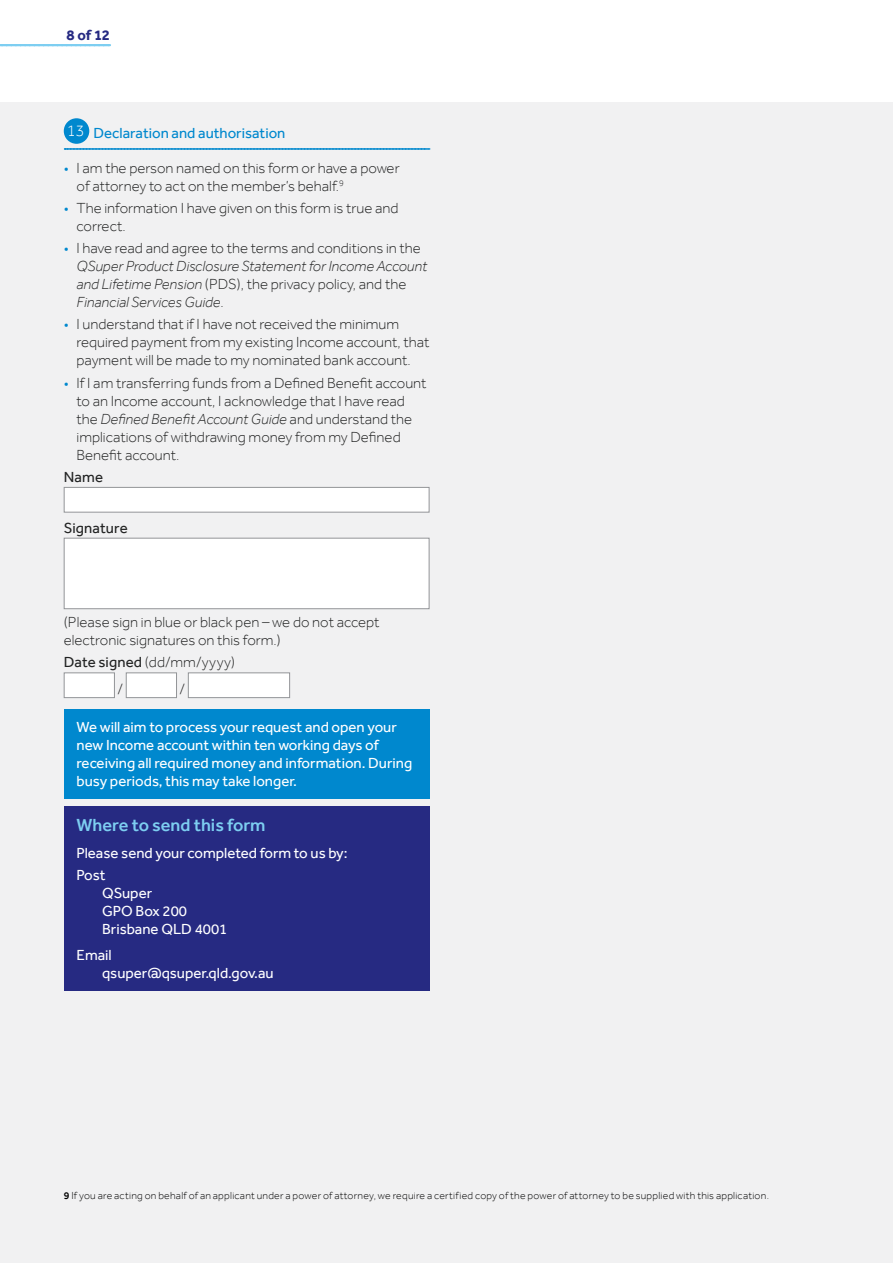
<style>
.page{position:relative;width:893px;height:1263px;background:#fff}
.page>*{position:absolute;margin:0;border:0;box-sizing:border-box;transform-origin:0 0}
.t1{font:500 18px "Effra";color:#7dcef1}
.t2{font:300 16.5px "Effra";color:#fff}
.t3{font:300 15px/18px "Effra";color:#212222}
.t4{font:15px/18px "Effra";color:#fff}
.t5{font:italic 300 15px/18px "Effra";color:#212222}
.t6{font:15px "Effra";color:#0088ce}
.t7{font:15px "Effra";letter-spacing:.01em;color:#212222}
.t8{font:700 15px "Effra";color:#262a82}
.t9{font:300 10.5px "Effra";letter-spacing:.025em;color:#000}
.s1{color:#0088ce}
.s2{font-style:normal;color:#0088ce}
.s3{font-style:normal}
.s4{font-style:italic}
.s5{font-weight:400}
.s6{font-weight:500}
</style>
<div class="page">
<svg style="left:0;top:44px;width:110px;height:2px"></svg>
<div style="left:0;top:102px;width:893px;height:1161px;background:#f1f1f2"></div>
<svg style="left:65px;top:148px;width:365px;height:2px"></svg>
<div style="left:64px;top:487px;width:365px;height:25px;background:#fff;border:1px solid #939598"></div>
<div style="left:64px;top:538px;width:365px;height:71px;background:#fff;border:1px solid #939598"></div>
<div style="left:64px;top:672px;width:51px;height:26px;background:#fff;border:1px solid #939598"></div>
<div style="left:126px;top:672px;width:51px;height:26px;background:#fff;border:1px solid #939598"></div>
<div style="left:188px;top:672px;width:102px;height:26px;background:#fff;border:1px solid #939598"></div>
<div style="left:64px;top:709px;width:365px;height:90px;background:#0088ce"></div>
<div style="left:64px;top:806px;width:365px;height:185px;background:#262a82"></div>
<div style="left:64px;top:118px;width:25px;height:26px;background:#0088ce;border-radius:50%"></div>
<p class="t8" style="left:66px;top:26px;width:45px">8 of 12</p>
<p class="t2" style="left:67px;top:120px;width:19px">13</p>
<p class="t6" style="left:94px;top:124px;width:193px">Declaration and authorisation</p>
<p class="t3" style="left:77px;top:158px;width:325px;text-indent:-13px"><span class="s1">•</span> I am the person named on this form or have a power of attorney to act on the member’s behalf.<sup>9</sup></p>
<p class="t3" style="left:77px;top:199px;width:324px;text-indent:-13px"><span class="s1">•</span> The information I have given on this form is true and correct.</p>
<p class="t5" style="left:77px;top:239px;width:352px;text-indent:-13px"><span class="s2">•</span> <span class="s3">I have read and agree to the terms and conditions in the </span>QSuper Product Disclosure Statement for Income Account and Lifetime Pension <span class="s3">(PDS), the privacy policy, and the </span>Financial Services Guide<span class="s3">.</span></p>
<p class="t3" style="left:77px;top:315px;width:354px;text-indent:-13px"><span class="s1">•</span> I understand that if I have not received the minimum required payment from my existing Income account, that payment will be made to my nominated bank account.</p>
<p class="t3" style="left:77px;top:373px;width:352px;text-indent:-13px"><span class="s1">•</span> If I am transferring funds from a Defined Benefit account to an Income account, I acknowledge that I have read the <span class="s4">Defined Benefit Account Guide</span> and understand the implications of withdrawing money from my Defined Benefit account.</p>
<p class="t7" style="left:64px;top:468px;width:41px">Name</p>
<p class="t7" style="left:64px;top:519px;width:65px">Signature</p>
<p class="t3" style="left:64px;top:613px;width:317px">(Please sign in blue or black pen – we do not accept electronic signatures on this form.)</p>
<p class="t3" style="left:118px;top:649px;width:119px;line-height:26.1px;text-indent:-54px"><span class="s5">Date signed</span> (dd/mm/yyyy) /</p>
<p class="t3" style="left:180px;top:679px;width:7px">/</p>
<p class="t4" style="left:77px;top:718px;width:337px">We will aim to process your request and open your new Income account within ten working days of receiving all required money and information. During busy periods, this may take longer.</p>
<p class="t1" style="left:77px;top:814px;width:191px">Where to send this form</p>
<p class="t4" style="left:77px;top:841px;width:273px;line-height:22.2px">Please send your completed form to us by:<br>Post</p>
<p class="t4" style="left:102px;top:884px;width:127px">QSuper<br>GPO Box 200<br>Brisbane QLD 4001</p>
<p class="t4" style="left:102px;top:946px;width:173px;text-indent:-26px">Email qsuper@qsuper.qld.gov.au</p>
<p class="t9" style="left:64px;top:1189px;width:707px"><span class="s6">9</span> If you are acting on behalf of an applicant under a power of attorney, we require a certified copy of the power of attorney to be supplied with this application.</p>
</div>
